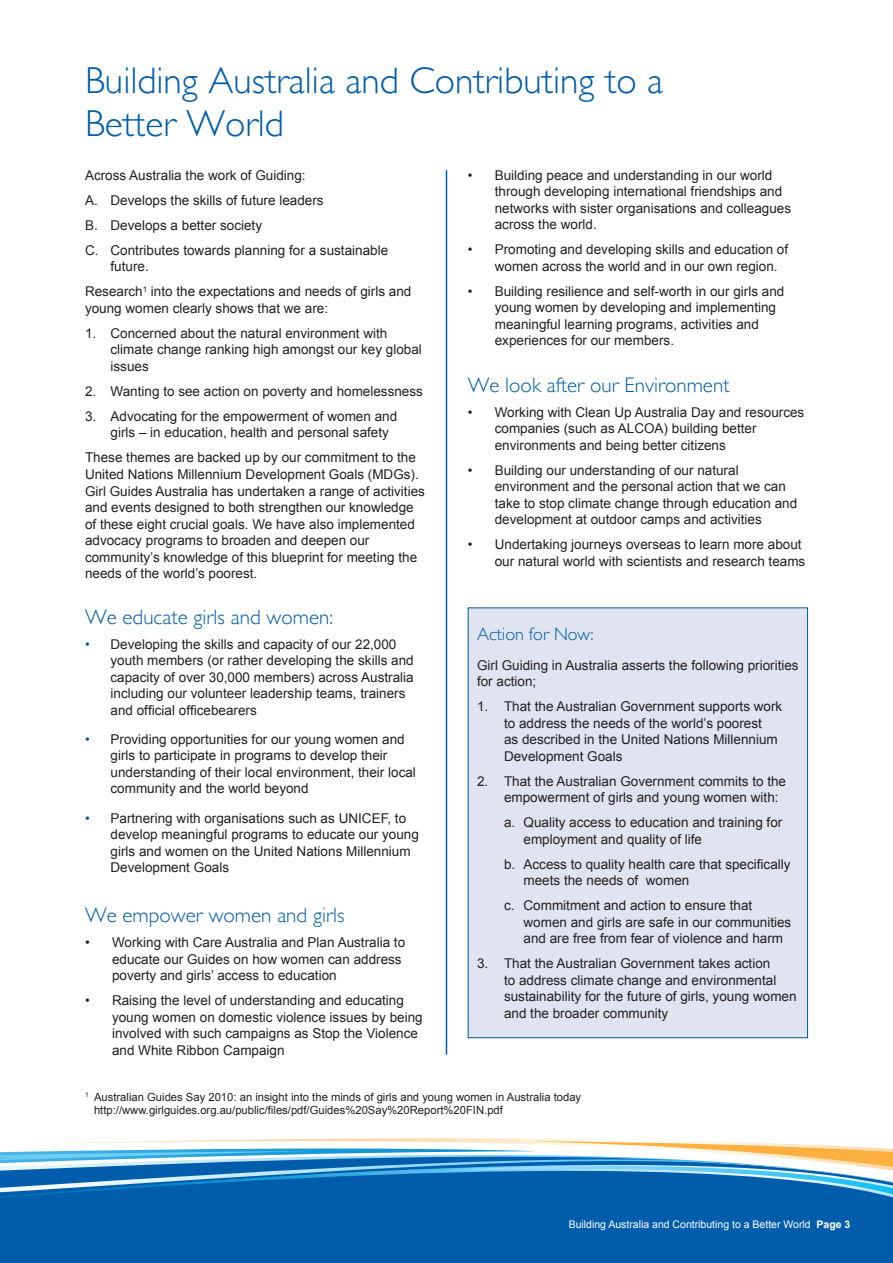
<style>
.page{position:relative;width:893px;height:1263px;background:#fff}
.page>*{position:absolute;margin:0;border:0;box-sizing:border-box;transform-origin:0 0}
.t1{font:300 37.5px/43.5px "Gill Sans";color:#015dab}
.t2{font:300 21px "Gill Sans";color:#015dab}
.t3{font:300 18px "Gill Sans";color:#015dab}
.Body{font:13.5px/16.5px "Arial";color:#231f20}
.Body-2{font:11.25px/13.5px "Arial";color:#231f20}
.t4{font:10.5px "Arial";color:#fff}
.s1{color:#015897}
.s2{font-weight:700}
</style>
<div class="page">
<hr style="left:446px;top:170px;width:1px;height:884px;background:#015dab">
<svg style="left:0;top:1138px;width:893px;height:125px;background:#347fb9"></svg>
<div style="left:468px;top:608px;width:339px;height:430px;background:#e0e4f0"></div>
<div style="left:468px;top:607px;width:340px;height:431px;border:1px solid #015897"></div>
<h2 class="t1" style="left:85px;top:58px;width:580px">Building Australia and Contributing to a<br>Better World</h2>
<p class="Body" style="left:85px;top:167px;width:222px">Across Australia the work of Guiding:</p>
<p class="Body" style="left:85px;top:192px;width:240px">A. Develops the skills of future leaders</p>
<p class="Body" style="left:85px;top:217px;width:179px">B. Develops a better society</p>
<p class="Body" style="left:111px;top:242px;width:279px;text-indent:-26px">C. Contributes towards planning for a sustainable future.</p>
<p class="Body" style="left:85px;top:284px;width:328px">Research<sup>1</sup> into the expectations and needs of girls and young women clearly shows that we are:</p>
<p class="Body" style="left:111px;top:325px;width:313px;text-indent:-26px">1. Concerned about the natural environment with climate change ranking high amongst our key global issues</p>
<p class="Body" style="left:85px;top:383px;width:339px">2. Wanting to see action on poverty and homelessness</p>
<p class="Body" style="left:111px;top:408px;width:288px;text-indent:-26px">3. Advocating for the empowerment of women and girls – in education, health and personal safety</p>
<p class="Body" style="left:85px;top:450px;width:341px">These themes are backed up by our commitment to the United Nations Millennium Development Goals (MDGs).<br>Girl Guides Australia has undertaken a range of activities and events designed to both strengthen our knowledge of these eight crucial goals. We have also implemented advocacy programs to broaden and deepen our community’s knowledge of this blueprint for meeting the needs of the world’s poorest.</p>
<h2 class="t2" style="left:85px;top:604px;width:250px">We educate girls and women:</h2>
<p class="Body" style="left:111px;top:636px;width:305px;text-indent:-26px"><span class="s1">•</span> Developing the skills and capacity of our 22,000 youth members (or rather developing the skills and capacity of over 30,000 members) across Australia including our volunteer leadership teams, trainers and official officebearers</p>
<p class="Body" style="left:111px;top:731px;width:307px;text-indent:-26px"><span class="s1">•</span> Providing opportunities for our young women and girls to participate in programs to develop their understanding of their local environment, their local community and the world beyond</p>
<p class="Body" style="left:111px;top:810px;width:310px;text-indent:-26px"><span class="s1">•</span> Partnering with organisations such as UNICEF, to develop meaningful programs to educate our young girls and women on the United Nations Millennium Development Goals</p>
<h2 class="t2" style="left:85px;top:903px;width:261px">We empower women and girls</h2>
<p class="Body" style="left:112px;top:934px;width:295px;text-indent:-27px">• Working with Care Australia and Plan Australia to educate our Guides on how women can address poverty and girls’ access to education</p>
<p class="Body" style="left:112px;top:992px;width:312px;text-indent:-27px">• Raising the level of understanding and educating young women on domestic violence issues by being involved with such campaigns as Stop the Violence and White Ribbon Campaign</p>
<p class="Body" style="left:495px;top:167px;width:298px;text-indent:-27px">• Building peace and understanding in our world through developing international friendships and networks with sister organisations and colleagues across the world.</p>
<p class="Body" style="left:495px;top:242px;width:295px;text-indent:-27px">• Promoting and developing skills and education of women across the world and in our own region.</p>
<p class="Body" style="left:495px;top:283px;width:291px;text-indent:-27px">• Building resilience and self-worth in our girls and young women by developing and implementing meaningful learning programs, activities and experiences for our members.</p>
<h2 class="t2" style="left:468px;top:373px;width:263px">We look after our Environment</h2>
<p class="Body" style="left:495px;top:404px;width:311px;text-indent:-27px">• Working with Clean Up Australia Day and resources companies (such as ALCOA) building better environments and being better citizens</p>
<p class="Body" style="left:495px;top:462px;width:304px;text-indent:-27px">• Building our understanding of our natural environment and the personal action that we can take to stop climate change through education and development at outdoor camps and activities</p>
<p class="Body" style="left:468px;top:537px;width:339px;text-align:right">• Undertaking journeys overseas to learn more about our natural world with scientists and research teams</p>
<p class="t3" style="left:477px;top:624px;width:118px">Action for Now:</p>
<p class="Body" style="left:477px;top:657px;width:323px">Girl Guiding in Australia asserts the following priorities for action;</p>
<p class="Body" style="left:504px;top:698px;width:280px;text-indent:-27px">1. That the Australian Government supports work to address the needs of the world’s poorest<br>as described in the United Nations Millennium Development Goals</p>
<p class="Body" style="left:504px;top:773px;width:284px;text-indent:-27px">2. That the Australian Government commits to the empowerment of girls and young women with:</p>
<p class="Body" style="left:523px;top:814px;width:260px;text-indent:-19px">a. Quality access to education and training for employment and quality of life</p>
<p class="Body" style="left:523px;top:856px;width:269px;text-indent:-19px">b. Access to quality health care that specifically meets the needs of women</p>
<p class="Body" style="left:523px;top:897px;width:269px;text-indent:-19px">c. Commitment and action to ensure that women and girls are safe in our communities and are free from fear of violence and harm</p>
<p class="Body" style="left:504px;top:955px;width:294px;text-indent:-27px">3. That the Australian Government takes action<br>to address climate change and environmental sustainability for the future of girls, young women and the broader community</p>
<p class="Body-2" style="left:94px;top:1090px;width:489px;text-indent:-9px"><sup>1</sup> Australian Guides Say 2010: an insight into the minds of girls and young women in Australia today http://www.girlguides.org.au/public/files/pdf/Guides%20Say%20Report%20FIN.pdf</p>
<p class="t4" style="left:569px;top:1217px;width:283px">Building Australia and Contributing to a Better World <span class="s2">Page 3</span></p>
</div>
